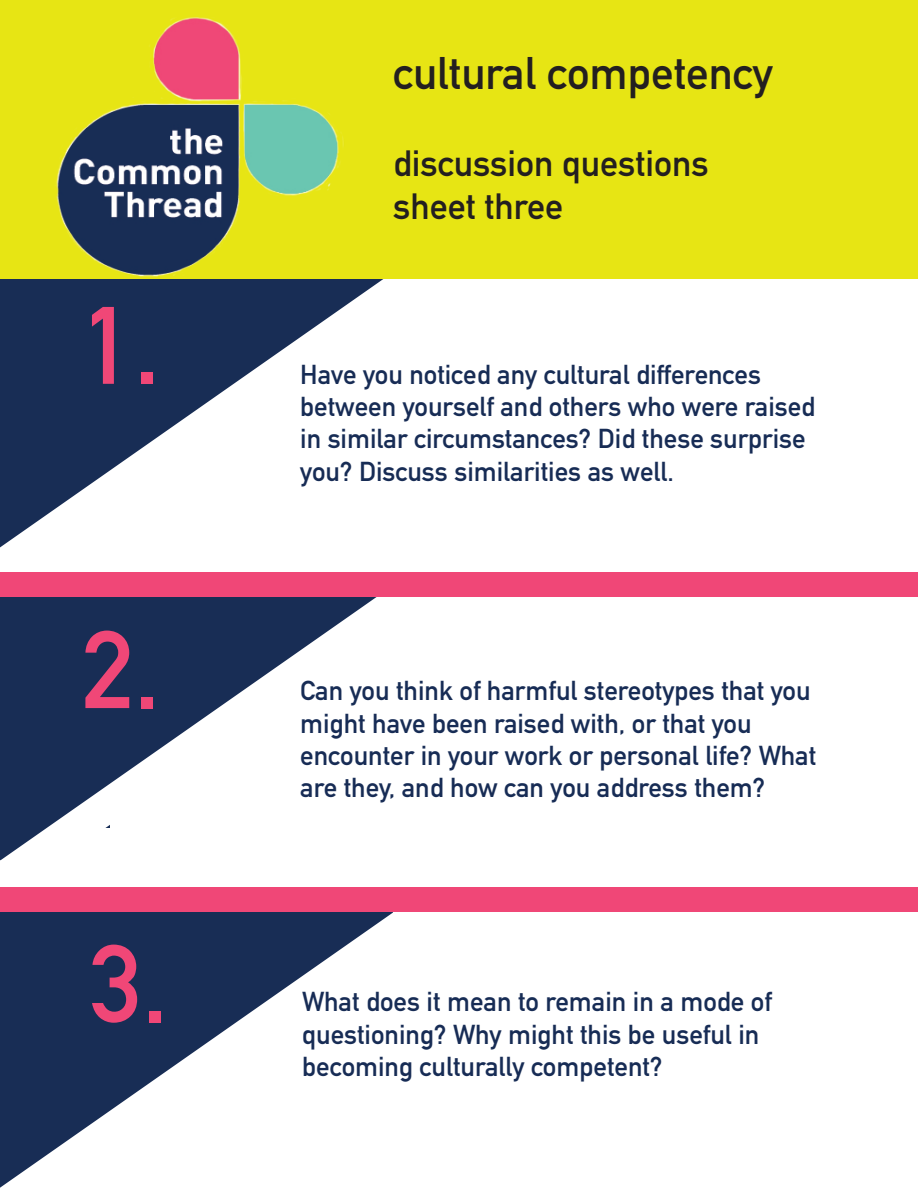
<style>
.page{position:relative;width:918px;height:1188px;background:#fff}
.page>*{position:absolute;margin:0;border:0;box-sizing:border-box;transform-origin:0 0}
.t1{font:700 108px "DIN Alternate";color:#f04777}
.t2{font:700 45px "DIN Alternate";color:#231f20}
.t3{font:700 36px "DIN Alternate";color:#231f20}
.t4{font:700 27px/32.4px "DIN Alternate";color:#172c55}
</style>
<div class="page">
<svg style="left:0;top:279px;width:384px;height:110px;fill:#182d55"></svg>
<div style="left:0;top:0;width:918px;height:279px;background:#e7e514"></div>
<img style="left:56px;top:17px;width:288px;height:260px">
<svg style="left:0;top:389px;width:377px;height:332px;fill:#182d55"></svg>
<div style="left:231px;top:389px;width:169px;height:205px;background:#fff"></div>
<div style="left:200px;top:409px;width:169px;height:183px;background:#fff"></div>
<div style="left:176px;top:430px;width:169px;height:162px;background:#fff"></div>
<div style="left:160px;top:443px;width:169px;height:149px;background:#fff"></div>
<div style="left:124px;top:469px;width:169px;height:123px;background:#fff"></div>
<div style="left:133px;top:457px;width:169px;height:34px;background:#fff"></div>
<div style="left:62px;top:511px;width:169px;height:81px;background:#fff"></div>
<div style="left:91px;top:487px;width:170px;height:34px;background:#fff"></div>
<div style="left:0;top:554px;width:117px;height:38px;background:#fff"></div>
<div style="left:22px;top:541px;width:169px;height:25px;background:#fff"></div>
<div style="left:48px;top:521px;width:170px;height:25px;background:#fff"></div>
<div style="left:0;top:572px;width:918px;height:25px;background:#f04777"></div>
<svg style="left:0;top:721px;width:393px;height:467px;fill:#182d55"></svg>
<div style="left:218px;top:713px;width:182px;height:199px;background:#fff"></div>
<div style="left:176px;top:744px;width:183px;height:168px;background:#fff"></div>
<div style="left:62px;top:828px;width:182px;height:84px;background:#fff"></div>
<div style="left:0;top:870px;width:139px;height:42px;background:#fff"></div>
<div style="left:111px;top:786px;width:182px;height:51px;background:#fff"></div>
<div style="left:42px;top:839px;width:182px;height:52px;background:#fff"></div>
<div style="left:0;top:887px;width:918px;height:25px;background:#f04777"></div>
<div style="left:160px;top:776px;width:124px;height:42px;background:#fff"></div>
<div style="left:244px;top:17px;width:115px;height:81px;background:#e7e514"></div>
<div style="left:245px;top:196px;width:114px;height:81px;background:#e7e514"></div>
<div style="left:93px;top:76px;width:60px;height:20px;background:#e7e514"></div>
<p class="t1" style="left:82px;top:264px;width:79px">1.</p>
<p class="t1" style="left:82px;top:588px;width:79px">2.</p>
<p class="t1" style="left:91px;top:902px;width:79px">3.</p>
<p class="t2" style="left:393px;top:39px;width:381px">cultural competency</p>
<p class="t3" style="left:393px;top:136px;width:317px">discussion questions</p>
<p class="t3" style="left:393px;top:179px;width:171px">sheet three</p>
<p class="t4" style="left:300px;top:356px;width:462px">Have you noticed any cultural differences</p>
<p class="t4" style="left:300px;top:388px;width:517px">between yourself and others who were raised in similar circumstances? Did these surprise you? Discuss similarities as well.</p>
<p class="t4" style="left:300px;top:673px;width:512px">Can you think of harmful stereotypes that you might have been raised with, or that you</p>
<p class="t4" style="left:300px;top:737px;width:518px">encounter in your work or personal life? What are they, and how can you address them?</p>
<p class="t4" style="left:302px;top:984px;width:471px">What does it mean to remain in a mode of questioning? Why might this be useful in becoming culturally competent?</p>
</div>
